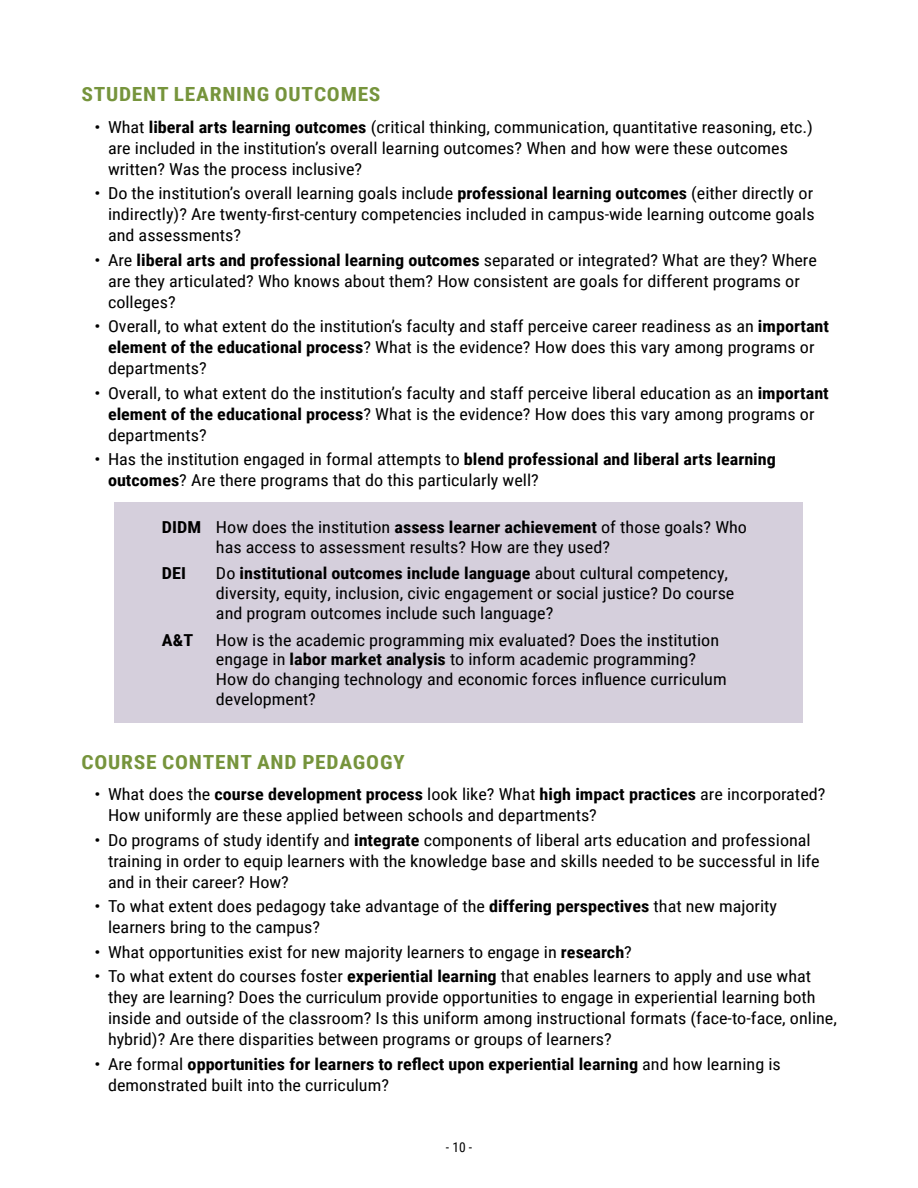
<style>
.page{position:relative;width:918px;height:1188px;background:#fff}
.page>*{position:absolute;margin:0;border:0;box-sizing:border-box;transform-origin:0 0}
.t1{font:700 19.5px "Roboto Condensed";letter-spacing:.035em;color:#76943c;scale:1.1 1}
.t2{font:16.5px/21px "Roboto Condensed";color:#000;scale:1.1 1}
.t3{font:700 16.5px "Roboto Condensed";color:#000;scale:1.1 1}
.t4{font:13.5px "Roboto Condensed";color:#000}
.s1{font-weight:700}
</style>
<div class="page">
<div style="left:115px;top:502px;width:688px;height:69px;background:#d5cfdc"></div>
<div style="left:115px;top:549px;width:688px;height:88px;background:#d5cfdc"></div>
<div style="left:115px;top:615px;width:688px;height:108px;background:#d5cfdc"></div>
<p class="t1" style="left:81px;top:81px;width:273px">STUDENT LEARNING OUTCOMES</p>
<p class="t2" style="left:108px;top:116px;width:642px;text-indent:-14px">• What <span class="s1">liberal arts learning outcomes</span> (critical thinking, communication, quantitative reasoning, etc.) are included in the institution’s overall learning outcomes? When and how were these outcomes written? Was the process inclusive?</p>
<p class="t2" style="left:108px;top:182px;width:644px;text-align:justify;text-indent:-14px">• Do the institution’s overall learning goals include <span class="s1">professional learning outcomes</span> (either directly or indirectly)? Are twenty-first-century competencies included in campus-wide learning outcome goals and assessments?</p>
<p class="t2" style="left:108px;top:249px;width:646px;text-indent:-14px">• Are <span class="s1">liberal arts and professional learning outcomes</span> separated or integrated? What are they? Where are they articulated? Who knows about them? How consistent are goals for different programs or colleges?</p>
<p class="t2" style="left:108px;top:315px;width:657px;text-indent:-14px">• Overall, to what extent do the institution’s faculty and staff perceive career readiness as an <span class="s1">important element of the educational process</span>? What is the evidence? How does this vary among programs or departments?</p>
<p class="t2" style="left:108px;top:382px;width:657px;text-indent:-14px">• Overall, to what extent do the institution’s faculty and staff perceive liberal education as an <span class="s1">important element of the educational process</span>? What is the evidence? How does this vary among programs or departments?</p>
<p class="t2" style="left:108px;top:448px;width:609px;text-indent:-14px">• Has the institution engaged in formal attempts to <span class="s1">blend professional and liberal arts learning outcomes</span>? Are there programs that do this particularly well?</p>
<p class="t2" style="left:216px;top:517px;width:484px;line-height:19.8px;text-indent:-54px"><span class="s1">DIDM</span> How does the institution <span class="s1">assess learner achievement</span> of those goals? Who has access to assessment results? How are they used?</p>
<p class="t3" style="left:162px;top:562px;width:23px">DEI</p>
<p class="t2" style="left:216px;top:563px;width:473px;line-height:19.8px">Do <span class="s1">institutional outcomes include language</span> about cultural competency, diversity, equity, inclusion, civic engagement or social justice? Do course and program outcomes include such language?</p>
<p class="t3" style="left:162px;top:628px;width:30px">A&amp;T</p>
<p class="t2" style="left:216px;top:629px;width:466px;line-height:19.8px">How is the academic programming mix evaluated? Does the institution engage in <span class="s1">labor market analysis</span> to inform academic programming?<br>How do changing technology and economic forces influence curriculum development?</p>
<p class="t1" style="left:81px;top:748px;width:296px">COURSE CONTENT AND PEDAGOGY</p>
<p class="t2" style="left:108px;top:783px;width:654px;text-indent:-14px">• What does the <span class="s1">course development process</span> look like? What <span class="s1">high impact practices</span> are incorporated?<br>How uniformly are these applied between schools and departments?</p>
<p class="t2" style="left:108px;top:829px;width:649px;text-indent:-14px">• Do programs of study identify and <span class="s1">integrate</span> components of liberal arts education and professional training in order to equip learners with the knowledge base and skills needed to be successful in life and in their career? How?</p>
<p class="t2" style="left:108px;top:895px;width:610px;text-indent:-14px">• To what extent does pedagogy take advantage of the <span class="s1">differing perspectives</span> that new majority learners bring to the campus?</p>
<p class="t2" style="left:94px;top:941px;width:490px">• What opportunities exist for new majority learners to engage in <span class="s1">research</span>?</p>
<p class="t2" style="left:108px;top:965px;width:664px;text-indent:-14px">• To what extent do courses foster <span class="s1">experiential learning</span> that enables learners to apply and use what they are learning? Does the curriculum provide opportunities to engage in experiential learning both inside and outside of the classroom? Is this uniform among instructional formats (face-to-face, online, hybrid)? Are there disparities between programs or groups of learners?</p>
<p class="t2" style="left:108px;top:1053px;width:613px;text-indent:-14px">• Are formal <span class="s1">opportunities for learners to reflect upon experiential learning</span> and how learning is demonstrated built into the curriculum?</p>
<p class="t4" style="left:446px;top:1138px;width:28px">- 10 -</p>
</div>
